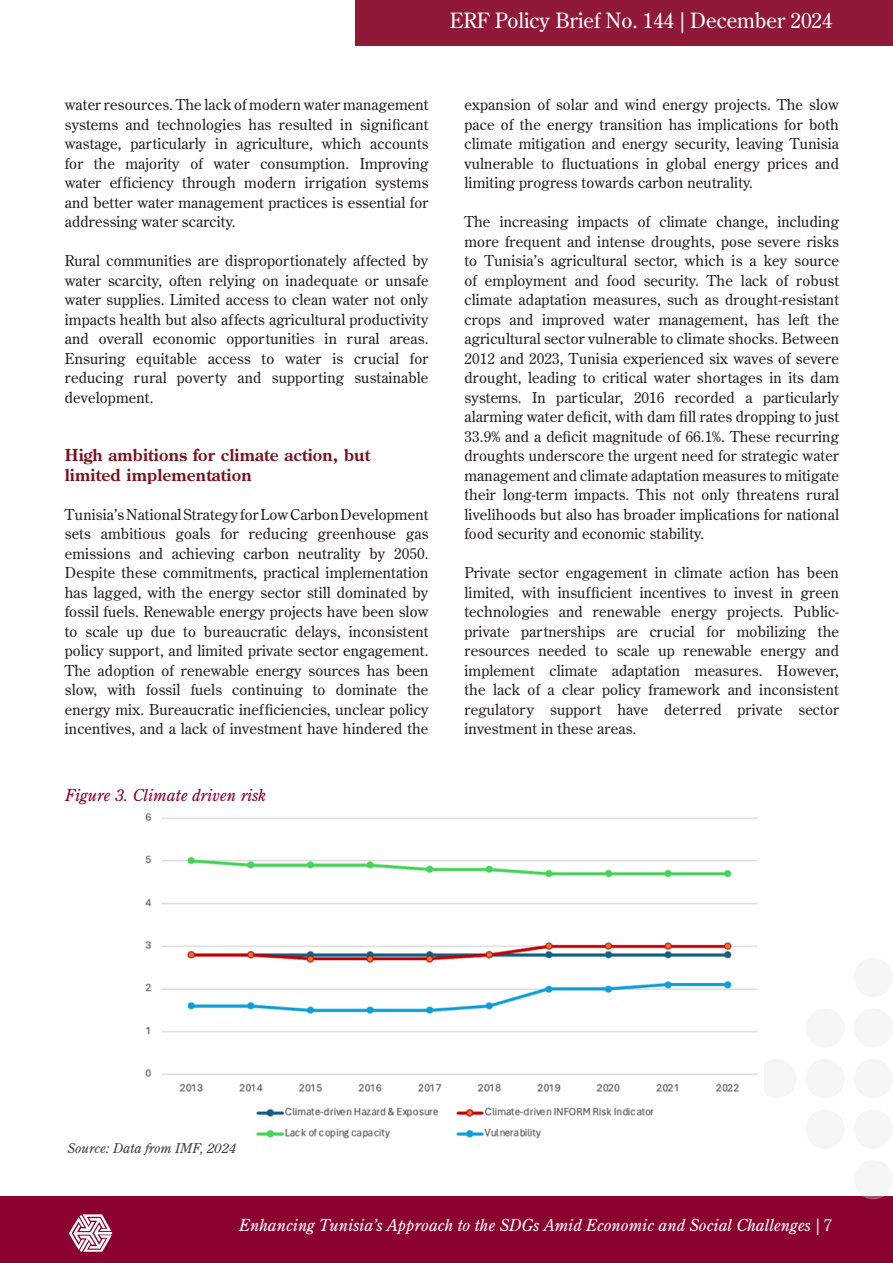
<style>
.page{position:relative;width:893px;height:1263px;background:#fff}
.page>*{position:absolute;margin:0;border:0;box-sizing:border-box;transform-origin:0 0}
.t1{font:21px "Century Old Style Std";color:#fff}
.t2{font:italic 16.5px "Century Old Style Std";color:#fff}
.t3{font:700 16.5px/19.5px "Century Old Style Std";letter-spacing:.01em;color:#7b121e}
.t4{font:italic 16.5px "Century Old Style Std";color:#8b012f}
.t5{font:15px/19.5px "Century Old Style Std";letter-spacing:.01em;color:#231f20;text-align:justify}
.t6{font:italic 13.5px "Century Old Style Std";color:#3e3e3f}
.s1{font-style:normal}
</style>
<div class="page">
<div style="left:355px;top:0;width:538px;height:45px;background:#901839"></div>
<div style="left:0;top:1196px;width:893px;height:67px;background:#8b012f"></div>
<div style="left:854px;top:1160px;width:39px;height:39px;background:#f6f6f6;border-radius:50%"></div>
<div style="left:854px;top:1109px;width:39px;height:40px;background:#f6f6f6;border-radius:50%"></div>
<div style="left:854px;top:1059px;width:39px;height:39px;background:#f6f6f6;border-radius:50%"></div>
<div style="left:854px;top:1008px;width:39px;height:40px;background:#f6f6f6;border-radius:50%"></div>
<div style="left:805px;top:1109px;width:40px;height:40px;background:#f6f6f6;border-radius:50%"></div>
<div style="left:805px;top:1059px;width:40px;height:39px;background:#f6f6f6;border-radius:50%"></div>
<div style="left:805px;top:1008px;width:40px;height:40px;background:#f6f6f6;border-radius:50%"></div>
<div style="left:757px;top:1059px;width:39px;height:39px;background:#f6f6f6;border-radius:50%"></div>
<svg style="left:69px;top:1214px;width:43px;height:38px"></svg>
<img style="left:145px;top:813px;width:613px;height:326px">
<h1 class="t1" style="left:450px;top:7px;width:384px">ERF Policy Brief No. 144 | December 2024</h1>
<p class="t5" style="left:65px;top:95px;width:365px">water resources. The lack of modern water management systems and technologies has resulted in significant wastage, particularly in agriculture, which accounts for the majority of water consumption. Improving water efficiency through modern irrigation systems and better water management practices is essential for addressing water scarcity.</p>
<p class="t5" style="left:65px;top:251px;width:365px">Rural communities are disproportionately affected by water scarcity, often relying on inadequate or unsafe water supplies. Limited access to clean water not only impacts health but also affects agricultural productivity and overall economic opportunities in rural areas.<br>Ensuring equitable access to water is crucial for reducing rural poverty and supporting sustainable development.</p>
<p class="t3" style="left:65px;top:445px;width:307px">High ambitions for climate action, but limited implementation</p>
<p class="t5" style="left:65px;top:504px;width:365px">Tunisia’s National Strategy for Low Carbon Development sets ambitious goals for reducing greenhouse gas emissions and achieving carbon neutrality by 2050.<br>Despite these commitments, practical implementation has lagged, with the energy sector still dominated by fossil fuels. Renewable energy projects have been slow to scale up due to bureaucratic delays, inconsistent policy support, and limited private sector engagement.<br>The adoption of renewable energy sources has been slow, with fossil fuels continuing to dominate the energy mix. Bureaucratic inefficiencies, unclear policy incentives, and a lack of investment have hindered the</p>
<p class="t4" style="left:65px;top:785px;width:203px">Figure 3. Climate driven risk</p>
<p class="t5" style="left:464px;top:95px;width:376px">expansion of solar and wind energy projects. The slow pace of the energy transition has implications for both climate mitigation and energy security, leaving Tunisia vulnerable to fluctuations in global energy prices and limiting progress towards carbon neutrality.</p>
<p class="t5" style="left:464px;top:212px;width:376px">The increasing impacts of climate change, including more frequent and intense droughts, pose severe risks to Tunisia’s agricultural sector, which is a key source of employment and food security. The lack of robust climate adaptation measures, such as drought-resistant crops and improved water management, has left the agricultural sector vulnerable to climate shocks. Between 2012 and 2023, Tunisia experienced six waves of severe drought, leading to critical water shortages in its dam systems. In particular, 2016 recorded a particularly alarming water deficit, with dam fill rates dropping to just 33.9% and a deficit magnitude of 66.1%. These recurring droughts underscore the urgent need for strategic water management and climate adaptation measures to mitigate their long-term impacts. This not only threatens rural livelihoods but also has broader implications for national food security and economic stability.</p>
<p class="t5" style="left:464px;top:563px;width:376px">Private sector engagement in climate action has been limited, with insufficient incentives to invest in green technologies and renewable energy projects. Public&shy;private partnerships are crucial for mobilizing the resources needed to scale up renewable energy and implement climate adaptation measures. However, the lack of a clear policy framework and inconsistent regulatory support have deterred private sector investment in these areas.</p>
<p class="t6" style="left:67px;top:1139px;width:170px">Source: Data from IMF, 2024</p>
<p class="t2" style="left:239px;top:1214px;width:594px">Enhancing Tunisia’s Approach to the SDGs Amid Economic and Social Challenges <span class="s1">| 7</span></p>
</div>
